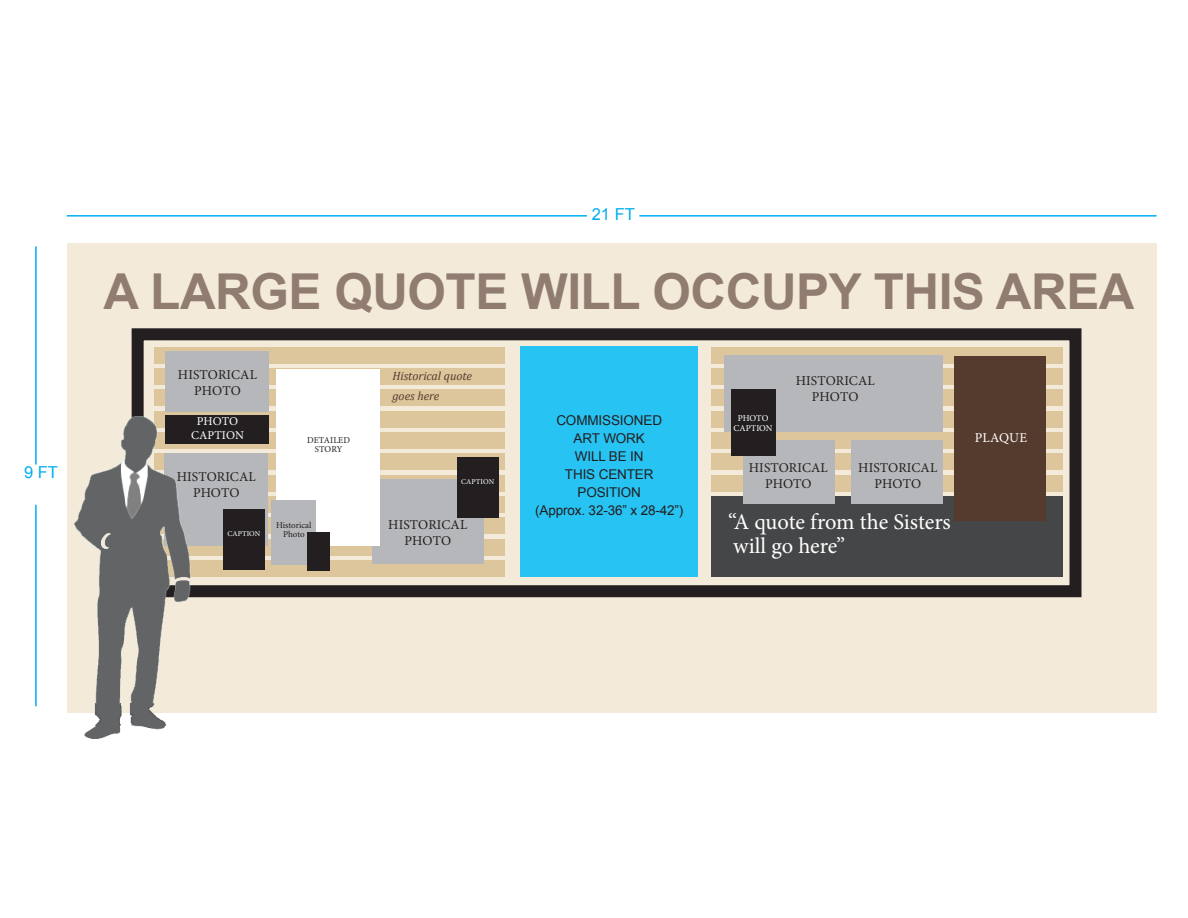
<style>
.page{position:relative;width:1188px;height:918px;background:#fff}
.page>*{position:absolute;margin:0;border:0;box-sizing:border-box;transform-origin:0 0}
.t1{font:700 49.5px "Arial";letter-spacing:-.01em;color:#917c71}
.t2{font:22.5px "Minion Pro";letter-spacing:-.005em;color:#fff}
.t3{font:16.5px "Arial";color:#00aeef}
.t4{font:13.5px "Minion Pro";letter-spacing:.005em;color:#231f20}
.t5{font:13.5px "Arial";letter-spacing:-.01em;color:#231f20}
.t6{font:13.5px "Minion Pro";letter-spacing:.005em;color:#fff}
.t7{font:italic 12px "Cambria";color:#553a2e}
.t8{font:12px "Minion Pro";letter-spacing:.005em;color:#fff}
.t9{font:9px "Minion Pro";color:#231f20}
.t10{font:9px "Minion Pro";letter-spacing:-.005em;color:#fff}
.t11{font:7.5px "Minion Pro";letter-spacing:.01em;color:#fff}
</style>
<div class="page">
<div style="left:67px;top:243px;width:1090px;height:470px;background:#f3eada"></div>
<div style="left:154px;top:347px;width:351px;height:16px;background:#ddc59c"></div>
<div style="left:712px;top:347px;width:351px;height:16px;background:#ddc59c"></div>
<div style="left:154px;top:411px;width:351px;height:16px;background:#ddc59c"></div>
<div style="left:712px;top:411px;width:351px;height:16px;background:#ddc59c"></div>
<div style="left:154px;top:368px;width:351px;height:17px;background:#ddc59c"></div>
<div style="left:712px;top:368px;width:351px;height:17px;background:#ddc59c"></div>
<div style="left:154px;top:432px;width:351px;height:17px;background:#ddc59c"></div>
<div style="left:712px;top:432px;width:351px;height:17px;background:#ddc59c"></div>
<div style="left:154px;top:475px;width:351px;height:16px;background:#ddc59c"></div>
<div style="left:712px;top:475px;width:351px;height:16px;background:#ddc59c"></div>
<div style="left:154px;top:517px;width:351px;height:17px;background:#ddc59c"></div>
<div style="left:154px;top:389px;width:351px;height:17px;background:#ddc59c"></div>
<div style="left:712px;top:389px;width:351px;height:17px;background:#ddc59c"></div>
<div style="left:154px;top:453px;width:351px;height:17px;background:#ddc59c"></div>
<div style="left:712px;top:453px;width:351px;height:17px;background:#ddc59c"></div>
<svg style="left:268px;top:496px;width:237px;height:17px"></svg>
<div style="left:154px;top:539px;width:351px;height:16px;background:#ddc59c"></div>
<div style="left:154px;top:560px;width:351px;height:17px;background:#ddc59c"></div>
<div style="left:132px;top:328px;width:950px;height:269px;border:12px solid #231f20"></div>
<div style="left:166px;top:351px;width:103px;height:60px;background:#b6b7bb"></div>
<div style="left:164px;top:453px;width:104px;height:93px;background:#b6b7bb"></div>
<div style="left:372px;top:479px;width:112px;height:84px;background:#b6b7bb"></div>
<div style="left:724px;top:355px;width:219px;height:77px;background:#b6b7bb"></div>
<div style="left:166px;top:415px;width:103px;height:29px;background:#231f20"></div>
<div style="left:223px;top:510px;width:41px;height:60px;background:#231f20"></div>
<div style="left:457px;top:458px;width:41px;height:60px;background:#231f20"></div>
<div style="left:712px;top:496px;width:351px;height:81px;background:#454647"></div>
<div style="left:276px;top:369px;width:104px;height:177px;background:#fff"></div>
<div style="left:743px;top:440px;width:92px;height:64px;background:#b6b7bb"></div>
<div style="left:851px;top:440px;width:92px;height:64px;background:#b6b7bb"></div>
<div style="left:731px;top:389px;width:44px;height:67px;background:#231f20"></div>
<div style="left:954px;top:356px;width:92px;height:165px;background:#553a2e"></div>
<div style="left:520px;top:347px;width:178px;height:230px;background:#27c3f3"></div>
<img style="left:75px;top:416px;width:115px;height:323px">
<hr style="left:67px;top:215px;width:1090px;height:2px;background:#00aeef">
<hr style="left:35px;top:246px;width:2px;height:460px;background:#00aeef">
<div style="left:588px;top:207px;width:51px;height:27px;background:#fff"></div>
<div style="left:16px;top:465px;width:50px;height:39px;background:#fff"></div>
<div style="left:272px;top:500px;width:44px;height:65px;background:#b6b7bb"></div>
<div style="left:307px;top:533px;width:22px;height:38px;background:#231f20"></div>
<p class="t3" style="left:24px;top:461px;width:35px">9 FT</p>
<p class="t3" style="left:592px;top:203px;width:45px">21 FT</p>
<p class="t1" style="left:104px;top:259px;width:1033px">A LARGE QUOTE WILL OCCUPY THIS AREA</p>
<p class="t4" style="left:178px;top:366px;width:81px">HISTORICAL</p>
<p class="t4" style="left:194px;top:382px;width:48px">PHOTO</p>
<p class="t8" style="left:197px;top:413px;width:43px">PHOTO</p>
<p class="t8" style="left:191px;top:427px;width:54px">CAPTION</p>
<p class="t4" style="left:177px;top:468px;width:81px">HISTORICAL</p>
<p class="t4" style="left:193px;top:484px;width:48px">PHOTO</p>
<p class="t11" style="left:227px;top:528px;width:35px">CAPTION</p>
<p class="t9" style="left:307px;top:435px;width:44px">DETAILED</p>
<p class="t9" style="left:315px;top:444px;width:29px">STORY</p>
<p class="t9" style="left:276px;top:519px;width:37px">Historical</p>
<p class="t9" style="left:283px;top:528px;width:23px">Photo</p>
<p class="t7" style="left:392px;top:368px;width:81px">Historical quote</p>
<p class="t7" style="left:392px;top:387px;width:49px">goes here</p>
<p class="t11" style="left:461px;top:476px;width:35px">CAPTION</p>
<p class="t4" style="left:388px;top:516px;width:81px">HISTORICAL</p>
<p class="t4" style="left:405px;top:532px;width:48px">PHOTO</p>
<p class="t5" style="left:556px;top:412px;width:107px">COMMISSIONED</p>
<p class="t5" style="left:574px;top:430px;width:73px">ART WORK</p>
<p class="t5" style="left:575px;top:448px;width:70px">WILL BE IN</p>
<p class="t5" style="left:565px;top:466px;width:90px">THIS CENTER</p>
<p class="t5" style="left:577px;top:484px;width:65px">POSITION</p>
<p class="t5" style="left:535px;top:502px;width:150px">(Approx. 32-36” x 28-42”)</p>
<p class="t4" style="left:796px;top:371px;width:81px">HISTORICAL</p>
<p class="t4" style="left:812px;top:388px;width:48px">PHOTO</p>
<p class="t10" style="left:738px;top:412px;width:32px">PHOTO</p>
<p class="t10" style="left:734px;top:422px;width:41px">CAPTION</p>
<p class="t4" style="left:749px;top:458px;width:81px">HISTORICAL</p>
<p class="t4" style="left:765px;top:475px;width:48px">PHOTO</p>
<p class="t4" style="left:858px;top:458px;width:81px">HISTORICAL</p>
<p class="t4" style="left:875px;top:475px;width:48px">PHOTO</p>
<p class="t2" style="left:728px;top:507px;width:224px">“A quote from the Sisters</p>
<p class="t2" style="left:733px;top:531px;width:113px">will go here”</p>
<p class="t6" style="left:975px;top:428px;width:54px">PLAQUE</p>
</div>
